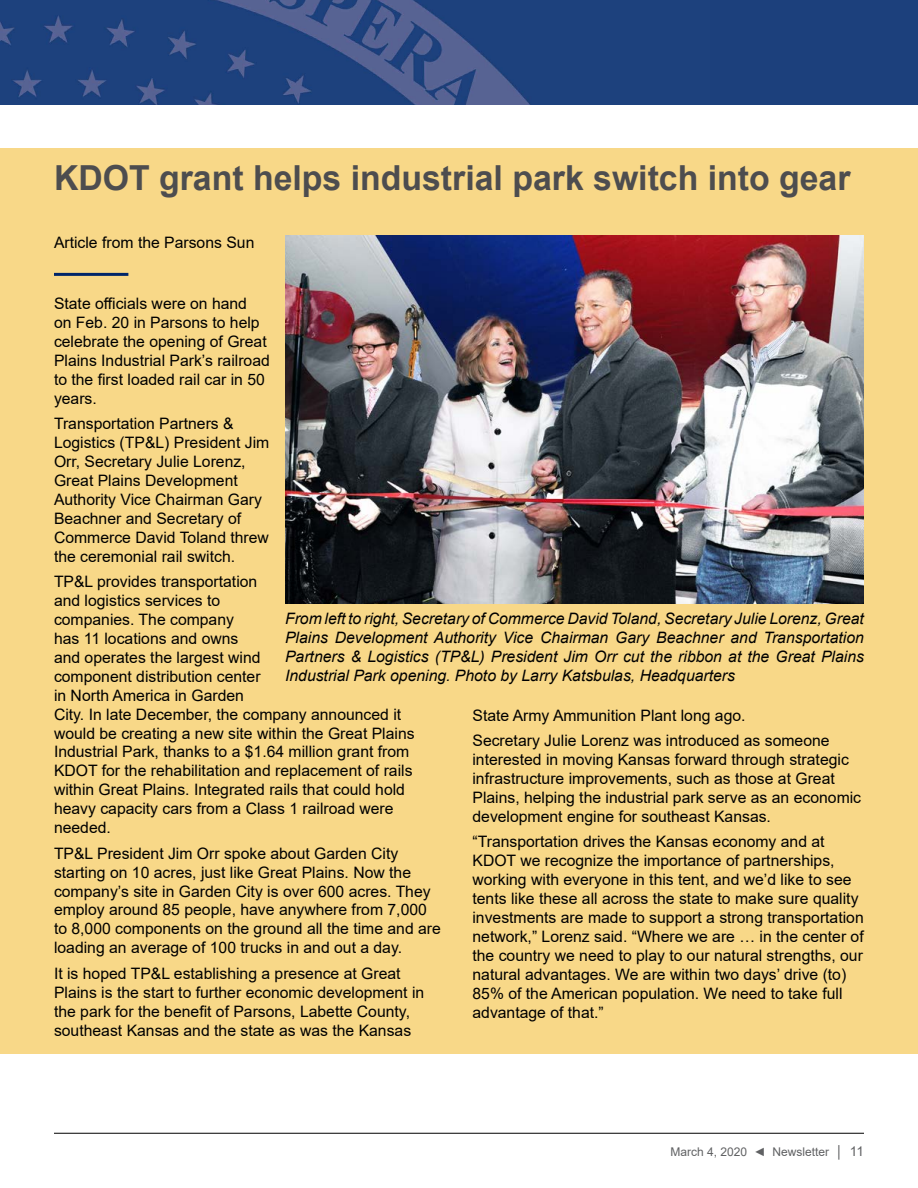
<style>
.page{position:relative;width:918px;height:1188px;background:#fff}
.page>*{position:absolute;margin:0;border:0;box-sizing:border-box;transform-origin:0 0}
.t1{font:700 34.5px "Arial";color:#4d4d4f}
.t2{font:15.75px/18.9px "Arial";color:#000}
.t3{font:italic 15.75px/18.9px "Arial";color:#000;text-align:justify}
.t4{font:12px "Arial";color:#606163}
.s1{font-size:13.5px}
</style>
<div class="page">
<hr style="left:54px;top:1133px;width:810px;height:1px;background:#000">
<img style="left:0;top:0;width:711px;height:105px">
<div style="left:711px;top:0;width:207px;height:105px;background:#1c407c"></div>
<div style="left:0;top:148px;width:918px;height:906px;background:#f8d888"></div>
<hr style="left:54px;top:273px;width:74px;height:3px;background:#002569">
<img style="left:285px;top:235px;width:579px;height:369px">
<h1 class="t1" style="left:54px;top:153px;width:798px">KDOT grant helps industrial park switch into gear</h1>
<p class="t2" style="left:54px;top:233px;width:202px">Article from the Parsons Sun</p>
<p class="t2" style="left:54px;top:294px;width:217px">State officials were on hand<br>on Feb. 20 in Parsons to help celebrate the opening of Great<br>Plains Industrial Park’s railroad to the first loaded rail car in 50 years.</p>
<p class="t2" style="left:54px;top:414px;width:217px">Transportation Partners &amp;<br>Logistics (TP&amp;L) President Jim<br>Orr, Secretary Julie Lorenz,<br>Great Plains Development<br>Authority Vice Chairman Gary<br>Beachner and Secretary of<br>Commerce David Toland threw the ceremonial rail switch.</p>
<p class="t2" style="left:54px;top:572px;width:362px">TP&amp;L provides transportation<br>and logistics services to<br>companies. The company<br>has 11 locations and owns<br>and operates the largest wind<br>component distribution center<br>in North America in Garden<br>City. In late December, the company announced it would be creating a new site within the Great Plains Industrial Park, thanks to a $1.64 million grant from KDOT for the rehabilitation and replacement of rails within Great Plains. Integrated rails that could hold heavy capacity cars from a Class 1 railroad were needed.</p>
<p class="t2" style="left:54px;top:844px;width:388px">TP&amp;L President Jim Orr spoke about Garden City starting on 10 acres, just like Great Plains. Now the company’s site in Garden City is over 600 acres. They employ around 85 people, have anywhere from 7,000 to 8,000 components on the ground all the time and are loading an average of 100 trucks in and out a day.</p>
<p class="t2" style="left:54px;top:964px;width:372px">It is hoped TP&amp;L establishing a presence at Great Plains is the start to further economic development in the park for the benefit of Parsons, Labette County, southeast Kansas and the state as was the Kansas</p>
<p class="t3" style="left:285px;top:610px;width:580px">From left to right, Secretary of Commerce David Toland, Secretary Julie Lorenz, Great Plains Development Authority Vice Chairman Gary Beachner and Transportation Partners &amp; Logistics (TP&amp;L) President Jim Orr cut the ribbon at the Great Plains Industrial Park opening. Photo by Larry Katsbulas, Headquarters</p>
<p class="t2" style="left:472px;top:702px;width:359px;line-height:25.7px">State Army Ammunition Plant long ago.<br>Secretary Julie Lorenz was introduced as someone</p>
<p class="t2" style="left:472px;top:750px;width:390px">interested in moving Kansas forward through strategic infrastructure improvements, such as those at Great Plains, helping the industrial park serve as an economic development engine for southeast Kansas.</p>
<p class="t2" style="left:472px;top:832px;width:393px">“Transportation drives the Kansas economy and at KDOT we recognize the importance of partnerships, working with everyone in this tent, and we’d like to see tents like these all across the state to make sure quality investments are made to support a strong transportation network,” Lorenz said. “Where we are … in the center of the country we need to play to our natural strengths, our natural advantages. We are within two days’ drive (to)<br>85% of the American population. We need to take full advantage of that.”</p>
<p class="t4" style="left:671px;top:1143px;width:195px">March 4, 2020 ◄ Newsletter │ <span class="s1">11</span></p>
</div>
